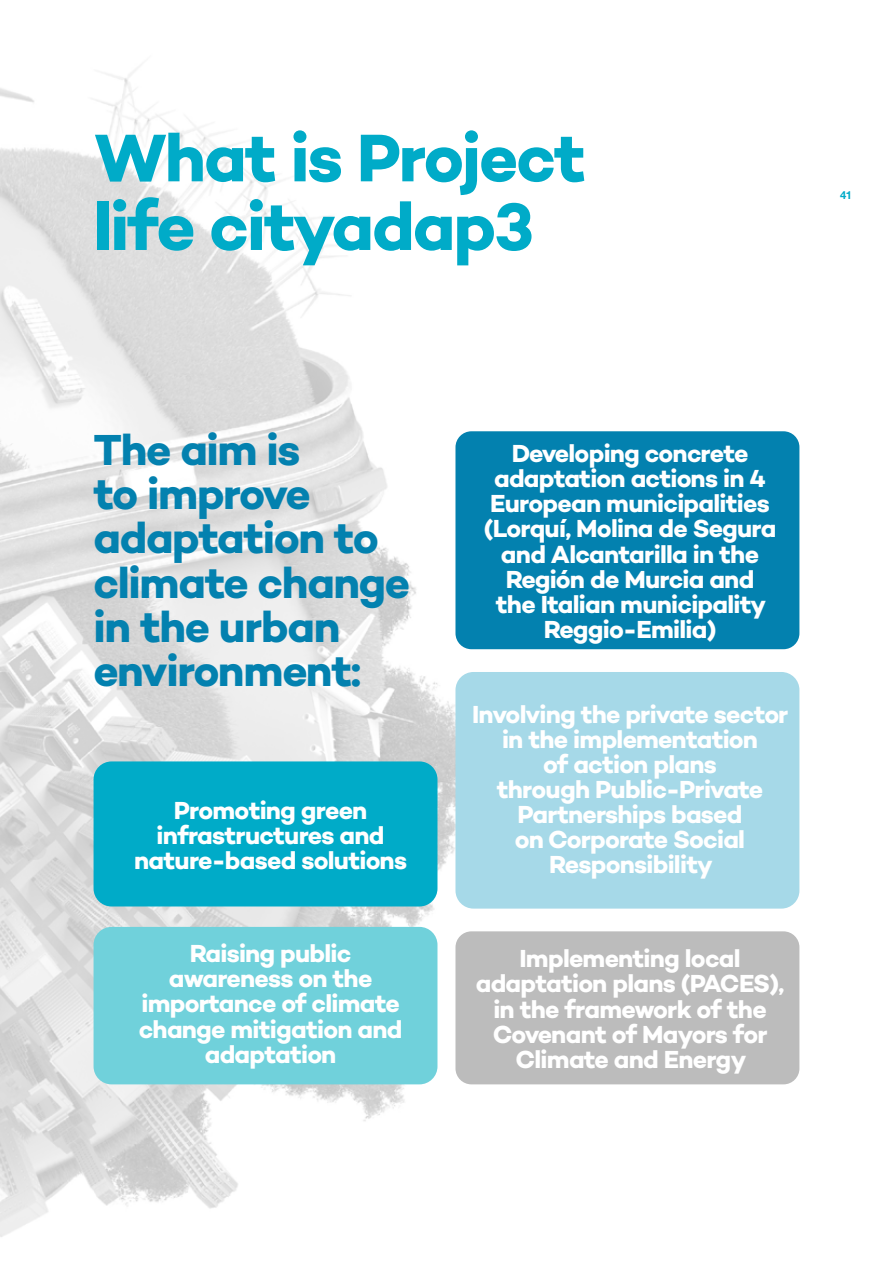
<style>
.page{position:relative;width:893px;height:1263px;background:#fff}
.page>*{position:absolute;margin:0;border:0;box-sizing:border-box;transform-origin:0 0}
.t1{font:700 68.55px "Campton";letter-spacing:-.03em;color:#00abc8}
.t2{font:700 44.25px/44.2px "Campton";letter-spacing:-.03em;color:#0381af}
.t3{font:700 25.05px/25.2px "Campton";letter-spacing:-.03em;color:#fff;text-align:center}
.t4{font:700 11.1px "Helvetica Neue LT Std";color:#00abc8}
</style>
<div class="page">
<img style="left:0;top:69px;width:572px;height:1168px">
<div style="left:455px;top:431px;width:344px;height:218px;background:#0381af;border-radius:16px"></div>
<div style="left:94px;top:761px;width:343px;height:145px;background:#00abc8;border-radius:18px"></div>
<div style="left:455px;top:931px;width:344px;height:153px;background:#bcbcbc;border-radius:16px"></div>
<div style="left:94px;top:927px;width:343px;height:157px;background:#70d1db;border-radius:18px"></div>
<div style="left:455px;top:672px;width:344px;height:236px;background:#a6d9e8;border-radius:18px"></div>
<h1 class="t1" style="left:94px;top:114px;width:494px">What is Project</h1>
<h1 class="t1" style="left:94px;top:183px;width:442px">life cityadap3</h1>
<p class="t4" style="left:840px;top:188px;width:13px">41</p>
<h2 class="t2" style="left:94px;top:427px;width:318px">The aim is<br>to improve adaptation to climate change in the urban environment:</h2>
<p class="t3" style="left:484px;top:440px;width:294px">Developing concrete adaptation actions in 4<br>European municipalities (Lorquí, Molina de Segura and Alcantarilla in the<br>Región de Murcia and the Italian municipality<br>Reggio-Emilia)</p>
<p class="t3" style="left:134px;top:797px;width:275px">Promoting green infrastructures and nature-based solutions</p>
<p class="t3" style="left:139px;top:941px;width:265px">Raising public awareness on the importance of climate change mitigation and adaptation</p>
<p class="t3" style="left:472px;top:701px;width:318px">Involving the private sector in the implementation<br>of action plans<br>through Public-Private<br>Partnerships based<br>on Corporate Social<br>Responsibility</p>
<p class="t3" style="left:476px;top:946px;width:310px">Implementing local adaptation plans (PACES), in the framework of the<br>Covenant of Mayors for<br>Climate and Energy</p>
</div>
